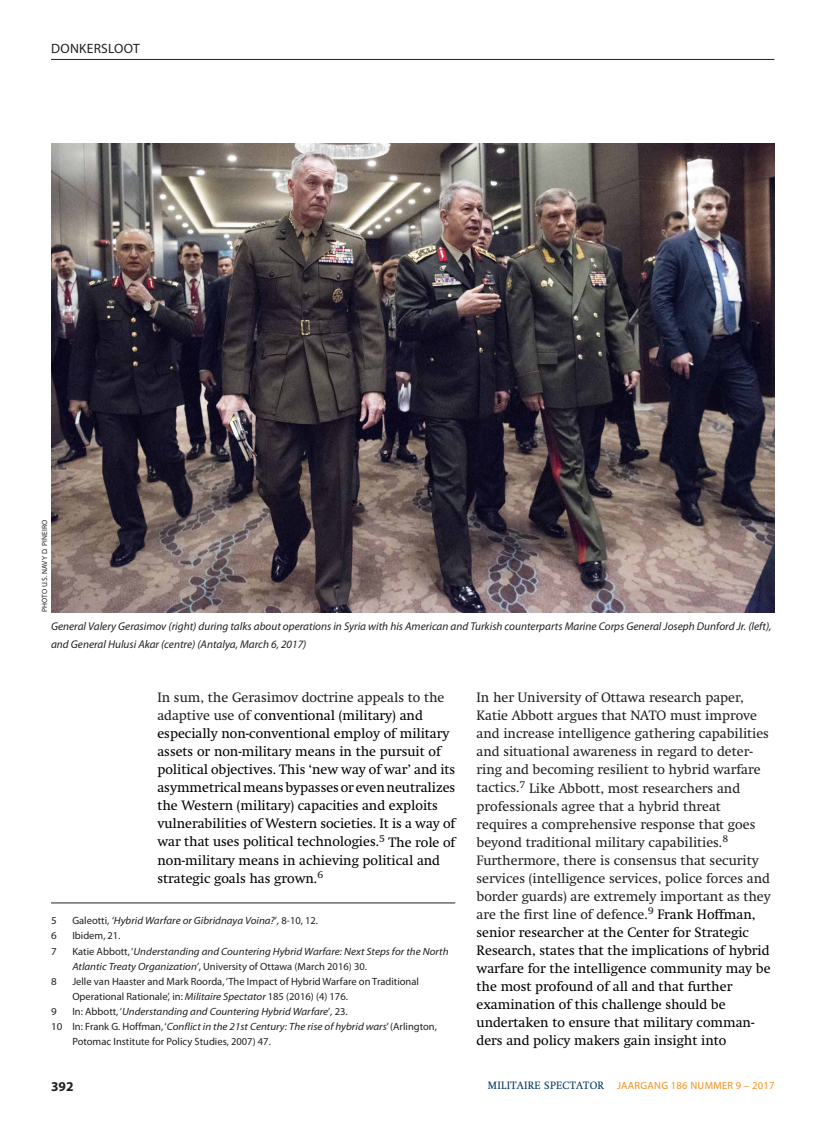
<style>
.page{position:relative;width:817px;height:1136px;background:#fff}
.page>*{position:absolute;margin:0;border:0;box-sizing:border-box;transform-origin:0 0}
.t1{font:13.5px/18px "Swift";color:#231f20}
.t2{font:13.5px/18px "Swift";color:#000}
.t3{font:13.5px "Myriad Pro";letter-spacing:.02em;color:#231f20}
.t4{font:700 13.5px "Myriad Pro";color:#231f20}
.t5{font:italic 11.25px/18px "Myriad Pro";color:#231f20}
.t6{font:italic 10.5px/15px "Myriad Pro";color:#231f20;scale:1.05 1}
.t7{font:10.5px/15px "Myriad Pro";color:#231f20}
.t8{font:10.5px "Myriad Pro";letter-spacing:.025em;color:#f68f1e}
.t9{font:10.5px "Myriad Pro";color:#231f20;scale:1.05 1}
.t10{font:7.5px "Myriad Pro";letter-spacing:.02em;color:#231f20}
.s1{color:#231f20}
.s2{font-style:normal}
.s3{font-style:italic}
.s4{color:#000}
.s5{font-family:"Swift";color:#003562}
</style>
<div class="page">
<hr style="left:51px;top:59px;width:723px;height:1px;background:#231f20">
<hr style="left:51px;top:902px;width:404px;height:1px;background:#231f20">
<img style="left:51px;top:144px;width:723px;height:468px">
<p class="t3" style="left:51px;top:41px;width:90px">DONKERSLOOT</p>
<p class="t10" style="left:40px;top:612px;width:94px;rotate:-90deg">PHOTO U.S. NAVY D. PINEIRO</p>
<p class="t5" style="left:51px;top:617px;width:721px">General Valery Gerasimov (right) during talks about operations in Syria with his American and Turkish counterparts Marine Corps General Joseph Dunford Jr. (left), and General Hulusi Akar (centre) (Antalya, March 6, 2017)</p>
<p class="t2" style="left:157px;top:688px;width:299px"><span class="s1">In sum, the Gerasimov doctrine appeals to the adaptive use of</span> conventional (military) and especially non-conventional employ of military assets or non-military means in the pursuit of political objectives. This ‘new way of war’ and its asymmetrical means bypasses or even neutralizes the Western (military) capacities and exploits vulnerabilities of Western societies. It is a way of war that uses political technologies.<sup>5</sup> The role of non-military means in achieving political and strategic goals has grown.<sup>6</sup></p>
<p class="t9" style="left:51px;top:915px;width:7px">5</p>
<p class="t6" style="left:72px;top:913px;width:235px"><span class="s2">Galeotti,</span> ‘Hybrid Warfare or Gibridnaya Voina?<span class="s2">’</span>, <span class="s2">8-10, 12.</span></p>
<p class="t9" style="left:51px;top:930px;width:7px">6</p>
<p class="t7" style="left:72px;top:928px;width:50px">Ibidem, 21.</p>
<p class="t9" style="left:51px;top:945px;width:7px">7</p>
<p class="t6" style="left:72px;top:943px;width:360px"><span class="s2">Katie Abbott, ‘</span>Understanding and Countering Hybrid Warfare: Next Steps for the North<br>Atlantic Treaty Organization’<span class="s2">, University of Ottawa (March 2016) 30.</span></p>
<p class="t9" style="left:51px;top:975px;width:7px">8</p>
<p class="t7" style="left:72px;top:973px;width:348px">Jelle van Haaster and Mark Roorda, ‘The Impact of Hybrid Warfare on Traditional<br>Operational Rationale’, in: <span class="s3">Militaire Spectator</span> 185 (2016) (4) 176.</p>
<p class="t9" style="left:51px;top:1005px;width:7px">9</p>
<p class="t6" style="left:72px;top:1003px;width:264px"><span class="s2">In: Abbott, ‘</span>Understanding and Countering Hybrid Warfare<span class="s2">’</span>, <span class="s2">23.</span></p>
<p class="t6" style="left:51px;top:1018px;width:369px"><span class="s2">10 In: Frank G. Hoffman, ‘</span>Conflict in the 21st Century: The rise of hybrid wars<span class="s2">’ (Arlington,</span></p>
<p class="t7" style="left:72px;top:1033px;width:200px">Potomac Institute for Policy Studies, 2007) 47.</p>
<p class="t1" style="left:476px;top:688px;width:295px">In her University of Ottawa research paper, Katie Abbott argues that NATO must improve and increase intelligence gathering capabilities and situational awareness in regard to deter&shy;ring and becoming resilient to hybrid warfare tactics.<sup>7</sup> Like Abbott, most researchers and professionals agree that a hybrid threat requires a comprehensive response that goes beyond traditional military capabilities.<sup>8<br></sup>Furthermore, there is consensus that security services (intelligence services, police forces and border guards) are extremely important as they are the first line of defence.<sup>9</sup> <span class="s4">Frank Hoffman, senior researcher at the Center for Strategic Research, states that the implications of hybrid warfare for the intelligence community may be the most profound of all and that further examination of this challenge should be undertaken to ensure that military comman&shy;ders and policy makers gain insight into</span></p>
<p class="t4" style="left:51px;top:1078px;width:24px">392</p>
<p class="t8" style="left:488px;top:1079px;width:288px"><span class="s5">MILITAIRE SPECTATOR</span> JAARGANG 186 NUMMER 9 – 2017</p>
</div>
